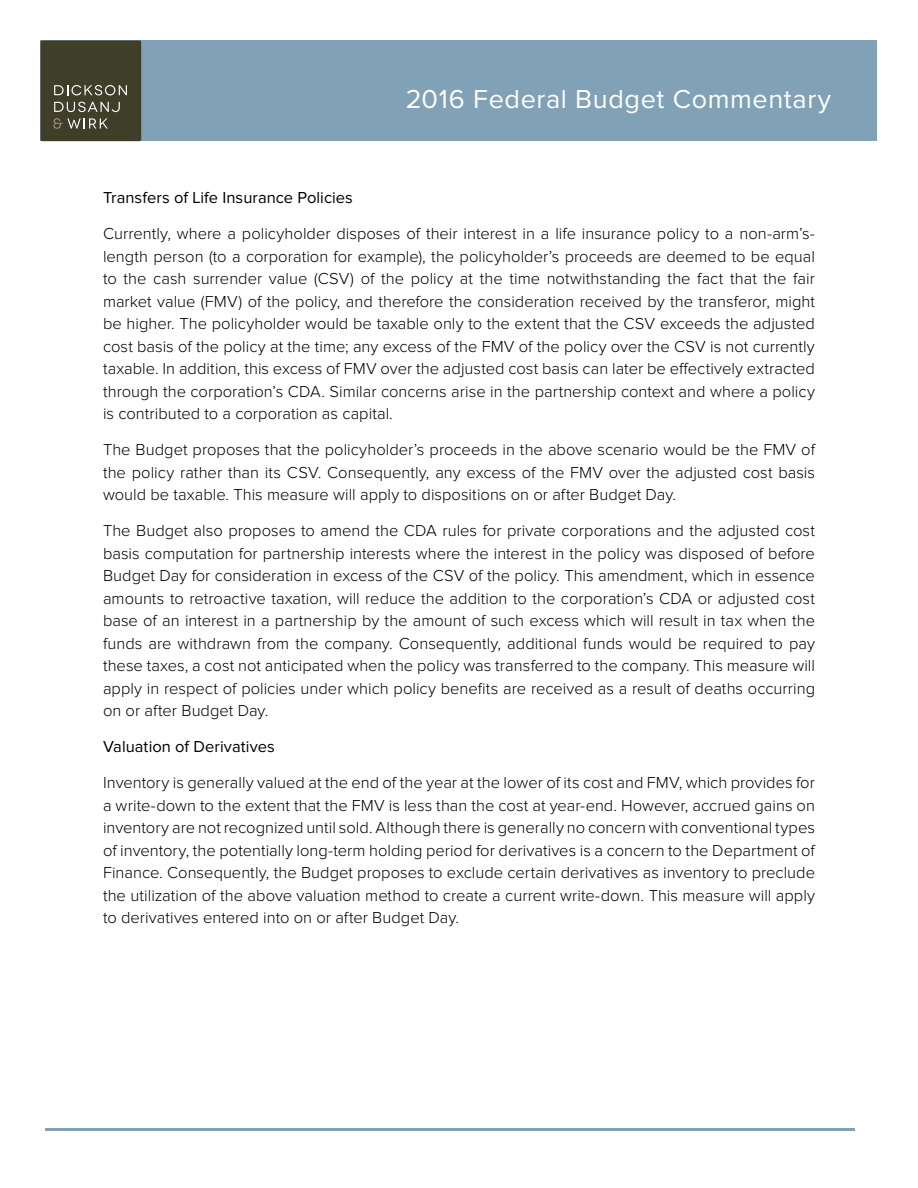
<style>
.page{position:relative;width:918px;height:1188px;background:#fff}
.page>*{position:absolute;margin:0;border:0;box-sizing:border-box;transform-origin:0 0}
.t1{font:27px "Proxima Nova";letter-spacing:.025em;color:#fff}
.t2{font:300 16.5px/22.5px "Proxima Nova";color:#000;text-align:justify}
.t3{font:16.5px "Proxima Nova";color:#000}
</style>
<div class="page">
<div style="left:40px;top:40px;width:838px;height:101px;background:#80a1b6"></div>
<div style="left:40px;top:41px;width:101px;height:100px;background:#3f3e29;border-radius:2px"></div>
<svg style="left:54px;top:85px;width:73px;height:10px"></svg>
<svg style="left:54px;top:102px;width:66px;height:10px"></svg>
<svg style="left:53px;top:118px;width:55px;height:11px"></svg>
<hr style="left:45px;top:1128px;width:810px;height:3px;background:#80a1b6">
<h1 class="t1" style="left:406px;top:84px;width:427px">2016 Federal Budget Commentary</h1>
<p class="t3" style="left:103px;top:188px;width:251px">Transfers of Life Insurance Policies</p>
<p class="t2" style="left:103px;top:223px;width:714px">Currently, where a policyholder disposes of their interest in a life insurance policy to a non-arm’s&shy;length person (to a corporation for example), the policyholder’s proceeds are deemed to be equal to the cash surrender value (CSV) of the policy at the time notwithstanding the fact that the fair market value (FMV) of the policy, and therefore the consideration received by the transferor, might be higher. The policyholder would be taxable only to the extent that the CSV exceeds the adjusted cost basis of the policy at the time; any excess of the FMV of the policy over the CSV is not currently taxable. In addition, this excess of FMV over the adjusted cost basis can later be effectively extracted through the corporation’s CDA. Similar concerns arise in the partnership context and where a policy is contributed to a corporation as capital.</p>
<p class="t2" style="left:103px;top:439px;width:714px">The Budget proposes that the policyholder’s proceeds in the above scenario would be the FMV of the policy rather than its CSV. Consequently, any excess of the FMV over the adjusted cost basis would be taxable. This measure will apply to dispositions on or after Budget Day.</p>
<p class="t2" style="left:103px;top:520px;width:714px">The Budget also proposes to amend the CDA rules for private corporations and the adjusted cost basis computation for partnership interests where the interest in the policy was disposed of before Budget Day for consideration in excess of the CSV of the policy. This amendment, which in essence amounts to retroactive taxation, will reduce the addition to the corporation’s CDA or adjusted cost base of an interest in a partnership by the amount of such excess which will result in tax when the funds are withdrawn from the company. Consequently, additional funds would be required to pay these taxes, a cost not anticipated when the policy was transferred to the company. This measure will apply in respect of policies under which policy benefits are received as a result of deaths occurring on or after Budget Day.</p>
<p class="t3" style="left:103px;top:738px;width:173px">Valuation of Derivatives</p>
<p class="t2" style="left:103px;top:772px;width:714px">Inventory is generally valued at the end of the year at the lower of its cost and FMV, which provides for a write-down to the extent that the FMV is less than the cost at year-end. However, accrued gains on inventory are not recognized until sold. Although there is generally no concern with conventional types of inventory, the potentially long-term holding period for derivatives is a concern to the Department of Finance. Consequently, the Budget proposes to exclude certain derivatives as inventory to preclude the utilization of the above valuation method to create a current write-down. This measure will apply to derivatives entered into on or after Budget Day.</p>
</div>
